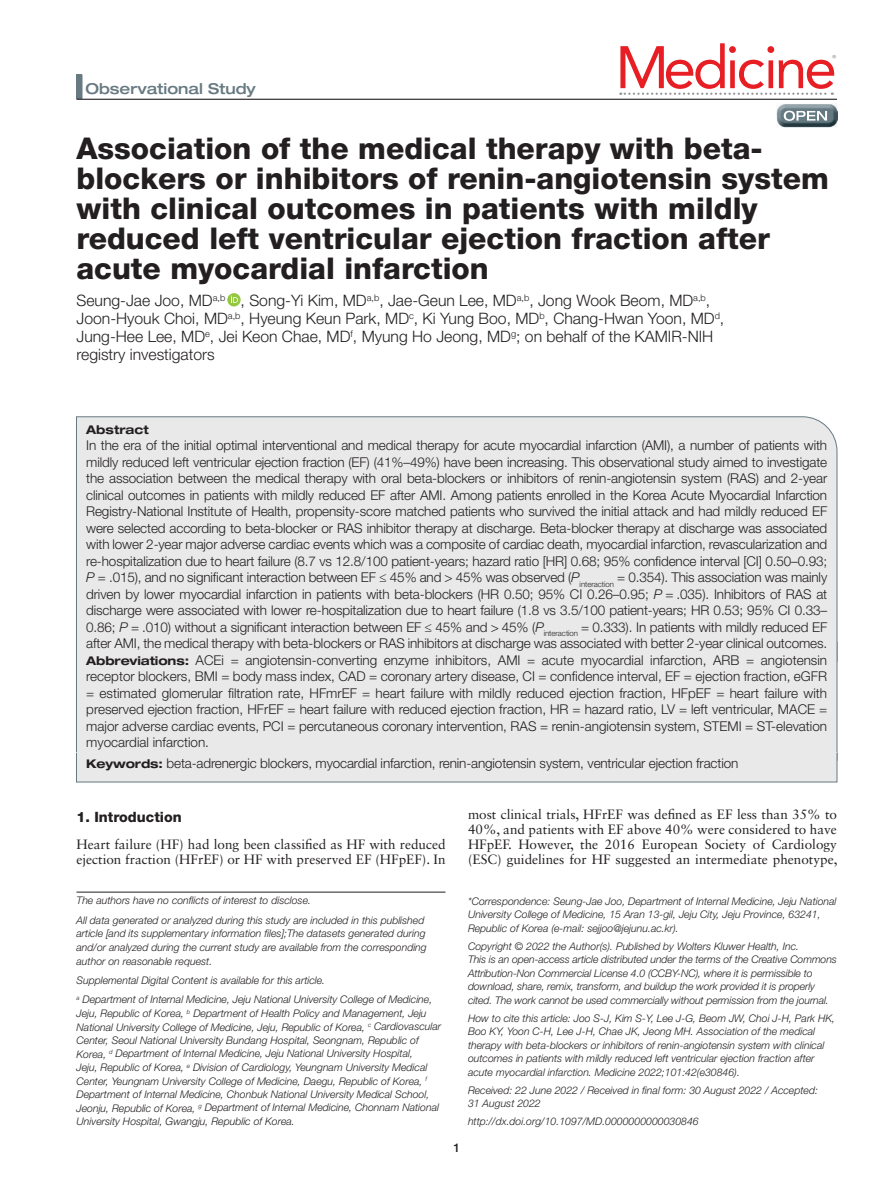
<style>
.page{position:relative;width:891px;height:1188px;background:#fff}
.page>*{position:absolute;margin:0;border:0;box-sizing:border-box;transform-origin:0 0}
.t1{font:59.4px "Avenir";letter-spacing:-.06em;color:#e71e24}
.t2{font:800 30px/30px "Helvetica Neue LT Std";color:#231f20}
.t3{font:300 15.75px/18px "Helvetica Neue LT Std";color:#231f20}
.t4{font:500 expanded 15px "Helvetica Neue LT Std";color:#667981}
.t5{font:800 14.25px "Helvetica Neue LT Std";color:#231f20}
.t6{font:300 13.5px/16.5px "Helvetica Neue LT Std";letter-spacing:-.01em;color:#231f20;text-align:justify}
.t7{font:13.5px/15px "Sabon LT Std";color:#231f20}
.t8{font:700 expanded 12px "Helvetica Neue LT Std";color:#231f20}
.t9{font:500 12px "Helvetica Neue LT Std";color:#231f20}
.t10{font:italic 300 10.5px/13.5px "Helvetica Neue LT Std";color:#231f20}
.t11{font:500 10.35px "Akzidenz Grotesk BE";color:#909295}
.s1{font-style:italic}
.s2{font-weight:700;font-stretch:expanded;font-size:12px}
</style>
<div class="page">
<div style="left:76px;top:74px;width:6px;height:25px;background:#677981"></div>
<hr style="left:76px;top:99px;width:761px;height:1px;background:#231f20">
<img style="left:776px;top:104px;width:61px;height:24px">
<svg style="left:784px;top:111px;width:43px;height:10px"></svg>
<svg style="left:620px;top:93px;width:213px;height:2px"></svg>
<div style="left:76px;top:416px;width:762px;height:246px;background:#e9e9e9"></div>
<div style="left:76px;top:642px;width:761px;height:120px;background:#e9e9e9"></div>
<div style="left:76px;top:753px;width:761px;height:29px;background:#e9e9e9"></div>
<div style="left:227px;top:293px;width:14px;height:13px;background:#93c73e;border-radius:50%"></div>
<svg style="left:231px;top:296px;width:7px;height:7px"></svg>
<hr style="left:76px;top:892px;width:370px;height:1px;background:#231f20">
<p class="t4" style="left:86px;top:80px;width:172px">Observational Study</p>
<h1 class="t1" style="left:615px;top:33px;width:223px">Medicine</h1>
<p class="t11" style="left:832px;top:52px;width:6px">®</p>
<h2 class="t2" style="left:76px;top:134px;width:754px">Association of the medical therapy with beta&shy;blockers or inhibitors of renin-angiotensin system with clinical outcomes in patients with mildly reduced left ventricular ejection fraction after acute myocardial infarction</h2>
<p class="t3" style="left:76px;top:291px;width:649px">Seung-Jae Joo, MD<sup>a,b</sup> , Song-Yi Kim, MD<sup>a,b</sup>, Jae-Geun Lee, MD<sup>a,b</sup>, Jong Wook Beom, MD<sup>a,b</sup>, Joon-Hyouk Choi, MD<sup>a,b</sup>, Hyeung Keun Park, MD<sup>c</sup>, Ki Yung Boo, MD<sup>b</sup>, Chang-Hwan Yoon, MD<sup>d</sup>, Jung-Hee Lee, MD<sup>e</sup>, Jei Keon Chae, MD<sup>f</sup>, Myung Ho Jeong, MD<sup>g</sup>; on behalf of the KAMIR-NIH registry investigators</p>
<p class="t8" style="left:86px;top:422px;width:64px">Abstract</p>
<p class="t6" style="left:86px;top:437px;width:743px">In the era of the initial optimal interventional and medical therapy for acute myocardial infarction (AMI), a number of patients with mildly reduced left ventricular ejection fraction (EF) (41%–49%) have been increasing. This observational study aimed to investigate the association between the medical therapy with oral beta-blockers or inhibitors of renin-angiotensin system (RAS) and 2-year clinical outcomes in patients with mildly reduced EF after AMI. Among patients enrolled in the Korea Acute Myocardial Infarction Registry-National Institute of Health, propensity-score matched patients who survived the initial attack and had mildly reduced EF were selected according to beta-blocker or RAS inhibitor therapy at discharge. Beta-blocker therapy at discharge was associated with lower 2-year major adverse cardiac events which was a composite of cardiac death, myocardial infarction, revascularization and re-hospitalization due to heart failure (8.7 vs 12.8/100 patient-years; hazard ratio [HR] 0.68; 95% confidence interval [CI] 0.50–0.93; <span class="s1">P</span> = .015), and no significant interaction between EF ≤ 45% and &gt; 45% was observed (<span class="s1">P</span><sub>interaction</sub> = 0.354). This association was mainly driven by lower myocardial infarction in patients with beta-blockers (HR 0.50; 95% CI 0.26–0.95; <span class="s1">P</span> = .035). Inhibitors of RAS at discharge were associated with lower re-hospitalization due to heart failure (1.8 vs 3.5/100 patient-years; HR 0.53; 95% CI 0.33– 0.86; <span class="s1">P</span> = .010) without a significant interaction between EF ≤ 45% and &gt; 45% (<span class="s1">P</span><sub>interaction</sub> = 0.333). In patients with mildly reduced EF after AMI, the medical therapy with beta-blockers or RAS inhibitors at discharge was associated with better 2-year clinical outcomes.<br><span class="s2">Abbreviations:</span> ACEi = angiotensin-converting enzyme inhibitors, AMI = acute myocardial infarction, ARB = angiotensin receptor blockers, BMI = body mass index, CAD = coronary artery disease, CI = confidence interval, EF = ejection fraction, eGFR = estimated glomerular filtration rate, HFmrEF = heart failure with mildly reduced ejection fraction, HFpEF = heart failure with preserved ejection fraction, HFrEF = heart failure with reduced ejection fraction, HR = hazard ratio, LV = left ventricular, MACE = major adverse cardiac events, PCI = percutaneous coronary intervention, RAS = renin-angiotensin system, STEMI = ST-elevation myocardial infarction.</p>
<p class="t6" style="left:86px;top:755px;width:654px"><span class="s2">Keywords:</span> beta-adrenergic blockers, myocardial infarction, renin-angiotensin system, ventricular ejection fraction</p>
<p class="t5" style="left:76px;top:809px;width:107px">1. Introduction</p>
<p class="t7" style="left:76px;top:837px;width:371px">Heart failure (HF) had long been classified as HF with reduced ejection fraction (HFrEF) or HF with preserved EF (HFpEF). In</p>
<p class="t7" style="left:468px;top:807px;width:371px;text-align:justify">most clinical trials, HFrEF was defined as EF less than 35% to 40%, and patients with EF above 40% were considered to have HFpEF. However, the 2016 European Society of Cardiology (ESC) guidelines for HF suggested an intermediate phenotype,</p>
<p class="t10" style="left:76px;top:891px;width:349px;line-height:19.5px">The authors have no conflicts of interest to disclose.<br>All data generated or analyzed during this study are included in this published</p>
<p class="t10" style="left:76px;top:927px;width:352px;text-align:justify">article [and its supplementary information files];The datasets generated during and/or analyzed during the current study are available from the corresponding author on reasonable request.</p>
<p class="t10" style="left:76px;top:970px;width:357px;line-height:19.5px">Supplemental Digital Content is available for this article.<br><sup>a</sup> Department of Internal Medicine, Jeju National University College of Medicine,</p>
<p class="t10" style="left:76px;top:1006px;width:366px">Jeju, Republic of Korea, <sup>b</sup> Department of Health Policy and Management, Jeju National University College of Medicine, Jeju, Republic of Korea, <sup>c</sup> Cardiovascular Center, Seoul National University Bundang Hospital, Seongnam, Republic of Korea, <sup>d</sup> Department of Internal Medicine, Jeju National University Hospital,<br>Jeju, Republic of Korea, <sup>e</sup> Division of Cardiology, Yeungnam University Medical Center, Yeungnam University College of Medicine, Daegu, Republic of Korea, <sup>f </sup>Department of Internal Medicine, Chonbuk National University Medical School, Jeonju, Republic of Korea, <sup>g</sup> Department of Internal Medicine, Chonnam National University Hospital, Gwangju, Republic of Korea.</p>
<p class="t9" style="left:453px;top:1140px;width:8px">1</p>
<p class="t10" style="left:468px;top:894px;width:370px">*Correspondence: Seung-Jae Joo, Department of Internal Medicine, Jeju National<br>University College of Medicine, 15 Aran 13-gil, Jeju City, Jeju Province, 63241,<br>Republic of Korea (e-mail: sejjoo@jejunu.ac.kr).</p>
<p class="t10" style="left:468px;top:939px;width:370px">Copyright © 2022 the Author(s). Published by Wolters Kluwer Health, Inc.<br>This is an open-access article distributed under the terms of the Creative Commons Attribution-Non Commercial License 4.0 (CCBY-NC), where it is permissible to download, share, remix, transform, and buildup the work provided it is properly cited. The work cannot be used commercially without permission from the journal.</p>
<p class="t10" style="left:468px;top:1011px;width:369px">How to cite this article: Joo S-J, Kim S-Y, Lee J-G, Beom JW, Choi J-H, Park HK, Boo KY, Yoon C-H, Lee J-H, Chae JK, Jeong MH. Association of the medical therapy with beta-blockers or inhibitors of renin-angiotensin system with clinical outcomes in patients with mildly reduced left ventricular ejection fraction after acute myocardial infarction. Medicine 2022;101:42(e30846).</p>
<p class="t10" style="left:468px;top:1083px;width:351px">Received: 22 June 2022 / Received in final form: 30 August 2022 / Accepted:<br>31 August 2022</p>
<p class="t10" style="left:468px;top:1114px;width:232px">http://dx.doi.org/10.1097/MD.0000000000030846</p>
</div>
